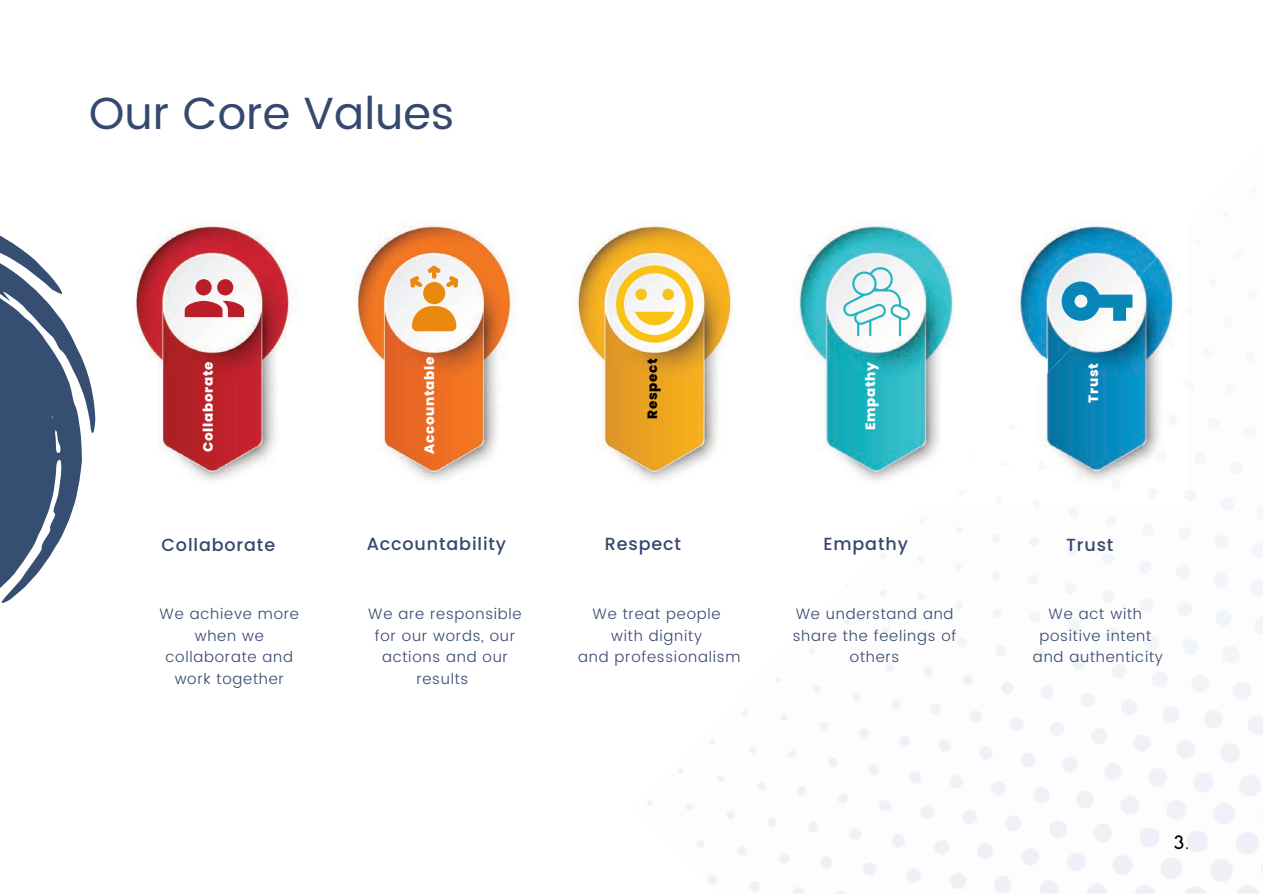
<style>
.page{position:relative;width:1263px;height:894px;background:#fff}
.page>*{position:absolute;margin:0;border:0;box-sizing:border-box;transform-origin:0 0}
.t1{font:45px "Poppins";color:#35486d}
.t2{font:600 21px "Kiona";color:#000}
.t3{font:500 17.55px "Poppins";letter-spacing:.05em;color:#35486d}
.t4{font:300 15px/21.3px "Poppins";letter-spacing:.05em;color:#35486d;text-align:center}
.t5{font:800 13.5px "Poppins";letter-spacing:.05em;color:#fff}
.t6{font:800 13.5px "Poppins";letter-spacing:.05em;color:#000}
</style>
<div class="page">
<img style="left:136px;top:219px;width:787px;height:265px">
<img style="left:923px;top:224px;width:266px;height:280px">
<svg style="left:1062px;top:281px;width:70px;height:40px"></svg>
<svg style="left:843px;top:265px;width:68px;height:71px"></svg>
<svg style="left:616px;top:265px;width:77px;height:77px"></svg>
<div style="left:423px;top:282px;width:22px;height:22px;background:#e98910;border-radius:50%"></div>
<svg style="left:412px;top:306px;width:44px;height:25px"></svg>
<svg style="left:410px;top:265px;width:48px;height:23px"></svg>
<svg style="left:185px;top:279px;width:59px;height:38px"></svg>
<svg style="left:0;top:235px;width:96px;height:368px"></svg>
<h1 class="t1" style="left:89px;top:87px;width:367px">Our Core Values</h1>
<p class="t5" style="left:199px;top:451px;width:92px;rotate:-90deg">Collaborate</p>
<p class="t5" style="left:420px;top:454px;width:98px;rotate:-90deg">Accountable</p>
<p class="t6" style="left:643px;top:419px;width:62px;rotate:-90deg">Respect</p>
<p class="t5" style="left:861px;top:429px;width:70px;rotate:-90deg">Empathy</p>
<p class="t5" style="left:1084px;top:402px;width:41px;rotate:-90deg">Trust</p>
<p class="t3" style="left:162px;top:532px;width:115px">Collaborate</p>
<p class="t4" style="left:160px;top:603px;width:141px">We achieve more when we collaborate and work together</p>
<p class="t3" style="left:367px;top:531px;width:141px">Accountability</p>
<p class="t4" style="left:368px;top:603px;width:155px">We are responsible for our words, our actions and our results</p>
<p class="t3" style="left:605px;top:531px;width:78px">Respect</p>
<p class="t4" style="left:578px;top:603px;width:164px">We treat people with dignity<br>and professionalism</p>
<p class="t3" style="left:823px;top:531px;width:86px">Empathy</p>
<p class="t4" style="left:793px;top:603px;width:165px">We understand and share the feelings of others</p>
<p class="t3" style="left:1066px;top:532px;width:49px">Trust</p>
<p class="t4" style="left:1033px;top:603px;width:131px">We act with positive intent and authenticity</p>
<h2 class="t2" style="left:1173px;top:827px;width:18px">3.</h2>
</div>
